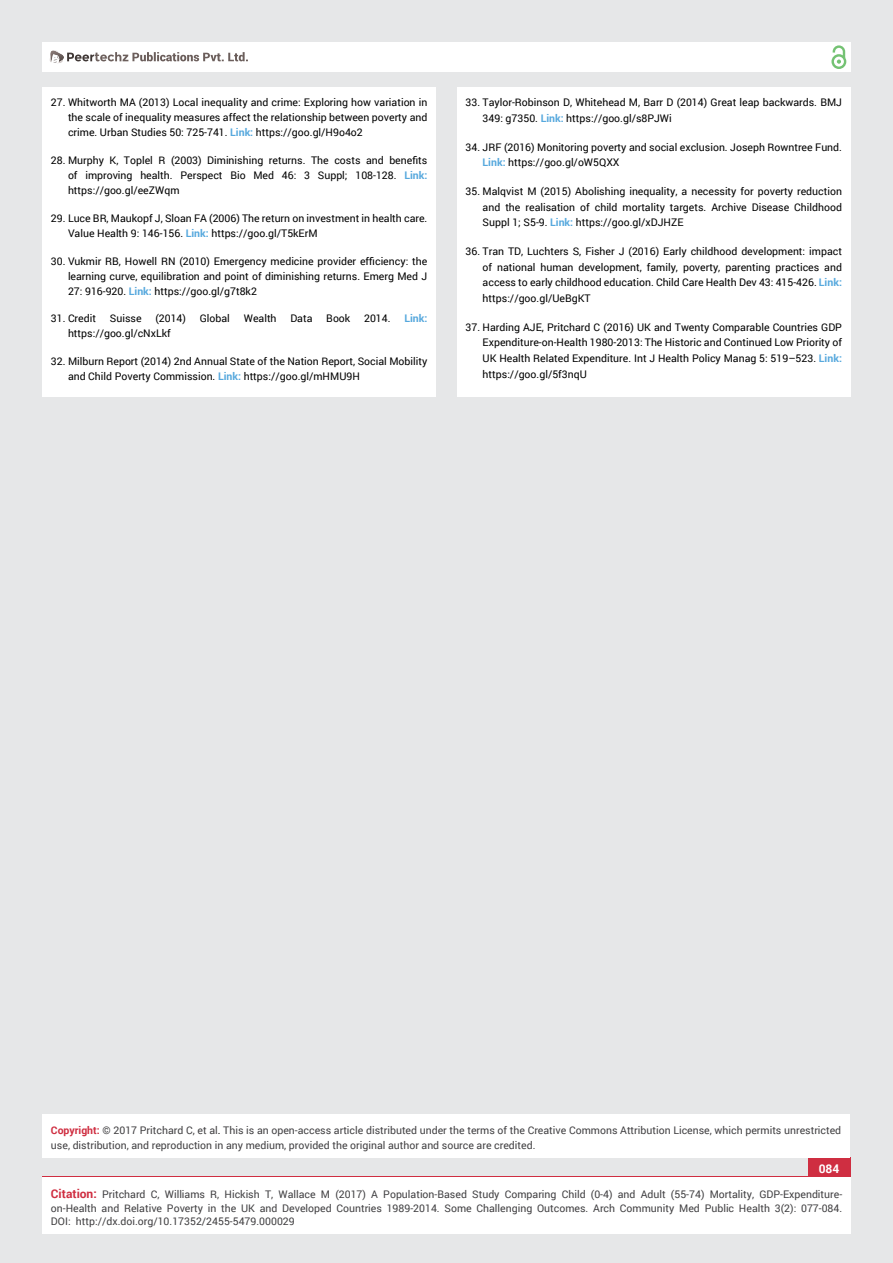
<style>
.page{position:relative;width:893px;height:1263px;background:#e6e7e8}
.page>*{position:absolute;margin:0;border:0;box-sizing:border-box;transform-origin:0 0}
.t1{font:700 12px "Roboto";color:#fff}
.t2{font:10.5px/15.8px "Roboto";color:#000;text-align:justify}
.t3{font:10.5px/13.5px "Roboto";color:#414042;text-align:justify}
.t4{font:700 10.5px "Roboto";color:#56a8dd}
.s1{font-weight:700;color:#56a8dd}
.s2{font-weight:700;color:#cf2e41}
.s3{color:#0e0e0e}
.s4{font-weight:700;font-size:12px;color:#cf2e41}
</style>
<div class="page">
<div style="left:42px;top:43px;width:808px;height:29px;background:#fff"></div>
<div style="left:831px;top:54px;width:15px;height:15px;border:2px solid #74c273;border-radius:50%"></div>
<svg style="left:831px;top:45px;width:15px;height:19px"></svg>
<div style="left:808px;top:1157px;width:42px;height:43px;background:#cf2e41"></div>
<svg style="left:49px;top:50px;width:199px;height:14px"></svg>
<div style="left:42px;top:1177px;width:809px;height:57px;background:#fff"></div>
<div style="left:42px;top:1115px;width:808px;height:43px;background:#fff"></div>
<div style="left:42px;top:87px;width:394px;height:309px;background:#fff"></div>
<div style="left:457px;top:87px;width:393px;height:309px;background:#fff"></div>
<p class="t2" style="left:68px;top:95px;width:361px;line-height:15px;text-indent:-17px">27. Whitworth MA (2013) Local inequality and crime: Exploring how variation in the scale of inequality measures affect the relationship between poverty and crime. Urban Studies 50: 725-741. <span class="s1">Link:</span> https://goo.gl/H9o4o2</p>
<p class="t2" style="left:68px;top:152px;width:361px;line-height:15px;text-indent:-17px">28. Murphy K, Toplel R (2003) Diminishing returns. The costs and benefits of improving health. Perspect Bio Med 46: 3 Suppl; 108-128. <span class="s1">Link: </span>https://goo.gl/eeZWqm</p>
<p class="t2" style="left:68px;top:210px;width:361px;line-height:15px;text-indent:-17px">29. Luce BR, Maukopf J, Sloan FA (2006) The return on investment in health care.<br>Value Health 9: 146-156. <span class="s1">Link:</span> https://goo.gl/T5kErM</p>
<p class="t2" style="left:68px;top:253px;width:361px;line-height:15px;text-indent:-17px">30. Vukmir RB, Howell RN (2010) Emergency medicine provider efficiency: the learning curve, equilibration and point of diminishing returns. Emerg Med J 27: 916-920. <span class="s1">Link:</span> https://goo.gl/g7t8k2</p>
<p class="t2" style="left:51px;top:310px;width:47px">31. Credit</p>
<p class="t2" style="left:110px;top:310px;width:33px">Suisse</p>
<p class="t2" style="left:155px;top:310px;width:32px">(2014)</p>
<p class="t2" style="left:200px;top:310px;width:32px">Global</p>
<p class="t2" style="left:244px;top:310px;width:34px">Wealth</p>
<p class="t2" style="left:290px;top:310px;width:24px">Data</p>
<p class="t2" style="left:326px;top:310px;width:26px">Book</p>
<p class="t2" style="left:364px;top:310px;width:28px">2014.</p>
<p class="t4" style="left:404px;top:311px;width:25px">Link:</p>
<p class="t2" style="left:68px;top:325px;width:104px">https://goo.gl/cNxLkf</p>
<p class="t2" style="left:68px;top:353px;width:361px;line-height:15px;text-indent:-17px">32. Milburn Report (2014) 2nd Annual State of the Nation Report, Social Mobility and Child Poverty Commission. <span class="s1">Link:</span> https://goo.gl/mHMU9H</p>
<p class="t2" style="left:483px;top:94px;width:361px;text-indent:-17px">33. Taylor-Robinson D, Whitehead M, Barr D (2014) Great leap backwards. BMJ<br>349: g7350. <span class="s1">Link:</span> https://goo.gl/s8PJWi</p>
<p class="t2" style="left:483px;top:139px;width:361px;text-indent:-17px">34. JRF (2016) Monitoring poverty and social exclusion. Joseph Rowntree Fund.<br><span class="s1">Link:</span> https://goo.gl/oW5QXX</p>
<p class="t2" style="left:483px;top:183px;width:361px;text-indent:-17px">35. Malqvist M (2015) Abolishing inequality, a necessity for poverty reduction and the realisation of child mortality targets. Archive Disease Childhood Suppl 1; S5-9. <span class="s1">Link:</span> https://goo.gl/xDJHZE</p>
<p class="t2" style="left:483px;top:243px;width:361px;text-indent:-17px">36. Tran TD, Luchters S, Fisher J (2016) Early childhood development: impact of national human development, family, poverty, parenting practices and access to early childhood education. Child Care Health Dev 43: 415-426. <span class="s1">Link: </span>https://goo.gl/UeBgKT</p>
<p class="t2" style="left:483px;top:319px;width:361px;text-indent:-17px">37. Harding AJE, Pritchard C (2016) UK and Twenty Comparable Countries GDP Expenditure-on-Health 1980-2013: The Historic and Continued Low Priority of UK Health Related Expenditure. Int J Health Policy Manag 5: 519–523. <span class="s1">Link: </span>https://goo.gl/5f3nqU</p>
<p class="t3" style="left:51px;top:1123px;width:792px;line-height:15px"><span class="s2">Copyright:</span> © 2017 Pritchard C, et al<span class="s3">.</span> This is an open-access article distributed under the terms of the Creative Commons Attribution License, which permits unrestricted use, distribution, and reproduction in any medium, provided the original author and source are credited.</p>
<p class="t1" style="left:819px;top:1161px;width:22px">084</p>
<p class="t3" style="left:51px;top:1188px;width:793px"><span class="s4">Citation:</span> Pritchard C, Williams R, Hickish T, Wallace M (2017) A Population-Based Study Comparing Child (0-4) and Adult (55-74) Mortality, GDP-Expenditure&shy;on-Health and Relative Poverty in the UK and Developed Countries 1989-2014. Some Challenging Outcomes. Arch Community Med Public Health 3(2): 077-084.<br>DOI: http://dx.doi.org/10.17352/2455-5479.000029</p>
</div>
